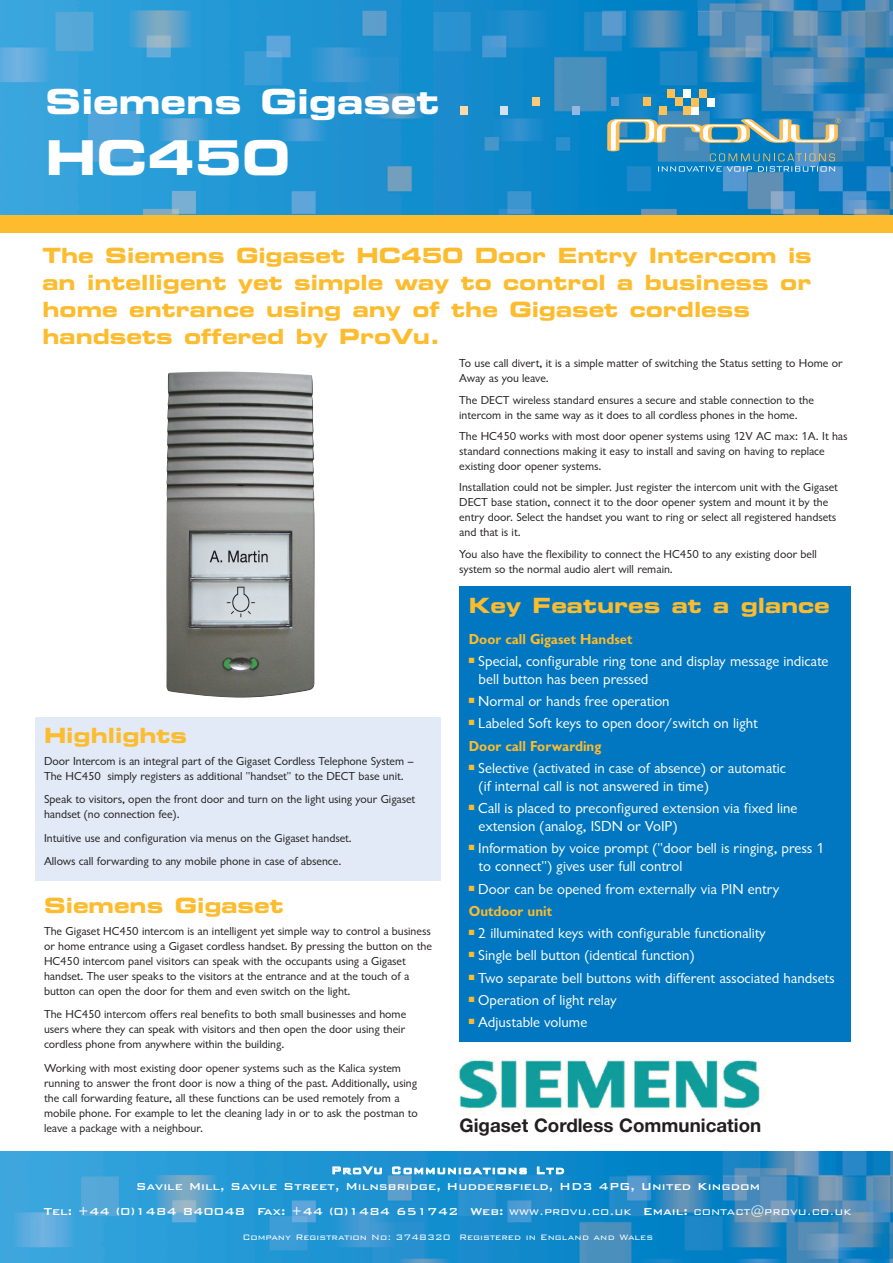
<style>
.page{position:relative;width:893px;height:1263px;background:#fff}
.page>*{position:absolute;margin:0;border:0;box-sizing:border-box;transform-origin:0 0}
.t1{font:48px "Eurostile Bold Extended Two";color:#fff}
.t2{font:34.5px "Eurostile Bold Extended Two";color:#fff}
.t3{font:21px/27px "Eurostile Bold Extended Two";color:#fdbb2e}
.t4{font:700 18.75px "Helvetica Neue";color:#231f20}
.t5{font:15px/18px "Giltus T";color:#fff}
.t6{font:700 15px "Giltus T";color:#fdbb2e}
.t7{font:500 13.5px/16.4px "Bank Gothic BT";color:#fff;text-align:center}
.t8{font:12px/15px "Giltus T";color:#231f20}
.t9{font:300 10.5px "Bank Gothic BT";color:#fff}
.s1{font-weight:700;color:#fdbb2e}
.s2{font-weight:300}
</style>
<div class="page">
<div style="left:35px;top:717px;width:406px;height:164px;background:#e1eaf6"></div>
<div style="left:0;top:204px;width:893px;height:28px;background:#fdbb2e"></div>
<img style="left:0;top:0;width:893px;height:214px">
<img style="left:0;top:1151px;width:893px;height:112px">
<svg style="left:601px;top:117px;width:243px;height:55px;background:#5599b8"></svg>
<div style="left:667px;top:90px;width:8px;height:8px;background:#fdbf56"></div>
<div style="left:683px;top:90px;width:8px;height:8px;background:#fff"></div>
<div style="left:532px;top:98px;width:8px;height:8px;background:#feca77"></div>
<div style="left:611px;top:98px;width:8px;height:8px;background:#639cd3"></div>
<div style="left:643px;top:98px;width:8px;height:8px;background:#fdbf56"></div>
<div style="left:675px;top:98px;width:8px;height:8px;background:#fdbf56"></div>
<div style="left:572px;top:106px;width:8px;height:8px;background:#95b7e0"></div>
<div style="left:460px;top:106px;width:8px;height:8px;background:#fedba6"></div>
<div style="left:500px;top:106px;width:8px;height:8px;background:#d4e1f2"></div>
<div style="left:659px;top:106px;width:8px;height:8px;background:#fdbf56"></div>
<div style="left:683px;top:106px;width:8px;height:8px;background:#fdbf56"></div>
<div style="left:691px;top:106px;width:8px;height:8px;background:#fff"></div>
<div style="left:707px;top:98px;width:8px;height:8px;background:#fff"></div>
<div style="left:691px;top:98px;width:8px;height:8px;background:#fdbf56"></div>
<div style="left:699px;top:90px;width:8px;height:8px;background:#fdbf56"></div>
<img style="left:166px;top:371px;width:149px;height:327px">
<div style="left:459px;top:586px;width:391px;height:455px;background:#0077c0"></div>
<img style="left:455px;top:1059px;width:308px;height:56px">
<h2 class="t2" style="left:46px;top:89px;width:395px">Siemens Gigaset</h2>
<h1 class="t1" style="left:46px;top:141px;width:246px">HC450</h1>
<h3 class="t3" style="left:43px;top:244px;width:771px">The Siemens Gigaset HC450 Door Entry Intercom is an intelligent yet simple way to control a business or home entrance using any of the Gigaset cordless handsets offered by ProVu.</h3>
<h3 class="t3" style="left:44px;top:724px;width:145px">Highlights</h3>
<p class="t8" style="left:44px;top:753px;width:371px">Door Intercom is an integral part of the Gigaset Cordless Telephone System –<br>The HC450 simply registers as additional "handset" to the DECT base unit.</p>
<p class="t8" style="left:44px;top:791px;width:373px">Speak to visitors, open the front door and turn on the light using your Gigaset handset (no connection fee).</p>
<p class="t8" style="left:44px;top:826px;width:309px;line-height:23.5px">Intuitive use and configuration via menus on the Gigaset handset.<br>Allows call forwarding to any mobile phone in case of absence.</p>
<h3 class="t3" style="left:44px;top:894px;width:241px">Siemens Gigaset</h3>
<p class="t8" style="left:44px;top:923px;width:389px">The Gigaset HC450 intercom is an intelligent yet simple way to control a business or home entrance using a Gigaset cordless handset. By pressing the button on the HC450 intercom panel visitors can speak with the occupants using a Gigaset handset. The user speaks to the visitors at the entrance and at the touch of a button can open the door for them and even switch on the light.</p>
<p class="t8" style="left:44px;top:1007px;width:364px;text-align:justify">The HC450 intercom offers real benefits to both small businesses and home users where they can speak with visitors and then open the door using their cordless phone from anywhere within the building.</p>
<p class="t8" style="left:44px;top:1060px;width:375px">Working with most existing door opener systems such as the Kalica system running to answer the front door is now a thing of the past. Additionally, using the call forwarding feature, all these functions can be used remotely from a mobile phone. For example to let the cleaning lady in or to ask the postman to leave a package with a neighbour.</p>
<p class="t8" style="left:459px;top:356px;width:385px">To use call divert, it is a simple matter of switching the Status setting to Home or<br>Away as you leave.</p>
<p class="t8" style="left:459px;top:392px;width:356px">The DECT wireless standard ensures a secure and stable connection to the intercom in the same way as it does to all cordless phones in the home.</p>
<p class="t8" style="left:459px;top:428px;width:390px">The HC450 works with most door opener systems using 12V AC max: 1A. It has standard connections making it easy to install and saving on having to replace existing door opener systems.</p>
<p class="t8" style="left:459px;top:480px;width:380px">Installation could not be simpler. Just register the intercom unit with the Gigaset DECT base station, connect it to the door opener system and mount it by the entry door. Select the handset you want to ring or select all registered handsets and that is it.</p>
<p class="t8" style="left:459px;top:546px;width:359px">You also have the flexibility to connect the HC450 to any existing door bell system so the normal audio alert will remain.</p>
<h3 class="t3" style="left:469px;top:593px;width:363px">Key Features at a glance</h3>
<p class="t6" style="left:469px;top:630px;width:165px">Door call Gigaset Handset</p>
<p class="t5" style="left:479px;top:652px;width:351px;text-indent:-10px"><sup>■</sup> Special, configurable ring tone and display message indicate bell button has been pressed</p>
<p class="t5" style="left:469px;top:692px;width:202px"><sup>■</sup> Normal or hands free operation</p>
<p class="t5" style="left:469px;top:712px;width:290px;line-height:22.2px"><sup>■</sup> Labeled Soft keys to open door/switch on light<br><span class="s1">Door call Forwarding</span></p>
<p class="t5" style="left:479px;top:759px;width:309px;text-indent:-10px"><sup>■</sup> Selective (activated in case of absence) or automatic (if internal call is not answered in time)</p>
<p class="t5" style="left:479px;top:799px;width:320px;text-indent:-10px"><sup>■</sup> Call is placed to preconfigured extension via fixed line extension (analog, ISDN or VoIP)</p>
<p class="t5" style="left:479px;top:839px;width:347px;text-indent:-10px"><sup>■</sup> Information by voice prompt ("door bell is ringing, press 1 to connect") gives user full control</p>
<p class="t5" style="left:469px;top:877px;width:312px;line-height:22.2px"><sup>■</sup> Door can be opened from externally via PIN entry<br><span class="s1">Outdoor unit</span></p>
<p class="t5" style="left:469px;top:924px;width:299px"><sup>■</sup> 2 illuminated keys with configurable functionality</p>
<p class="t5" style="left:469px;top:946px;width:227px"><sup>■</sup> Single bell button (identical function)</p>
<p class="t5" style="left:469px;top:968px;width:367px"><sup>■</sup> Two separate bell buttons with different associated handsets</p>
<p class="t5" style="left:469px;top:991px;width:149px"><sup>■</sup> Operation of light relay</p>
<p class="t5" style="left:469px;top:1013px;width:120px"><sup>■</sup> Adjustable volume</p>
<h3 class="t4" style="left:460px;top:1118px;width:303px">Gigaset Cordless Communication</h3>
<p class="t7" style="left:136px;top:1161px;width:626px">ProVu Communications Ltd<br>Savile Mill, Savile Street, Milnsbridge, Huddersfield, HD3 4PG, United Kingdom</p>
<p class="t7" style="left:44px;top:1202px;width:809px">Tel: +44 (0)1484 840048 Fax: +44 (0)1484 651742 Web: <span class="s2">www.provu.co.uk</span> Email: <span class="s2">contact@provu.co.uk</span></p>
<p class="t9" style="left:243px;top:1230px;width:412px">Company Registration No: 3748320 Registered in England and Wales</p>
</div>
